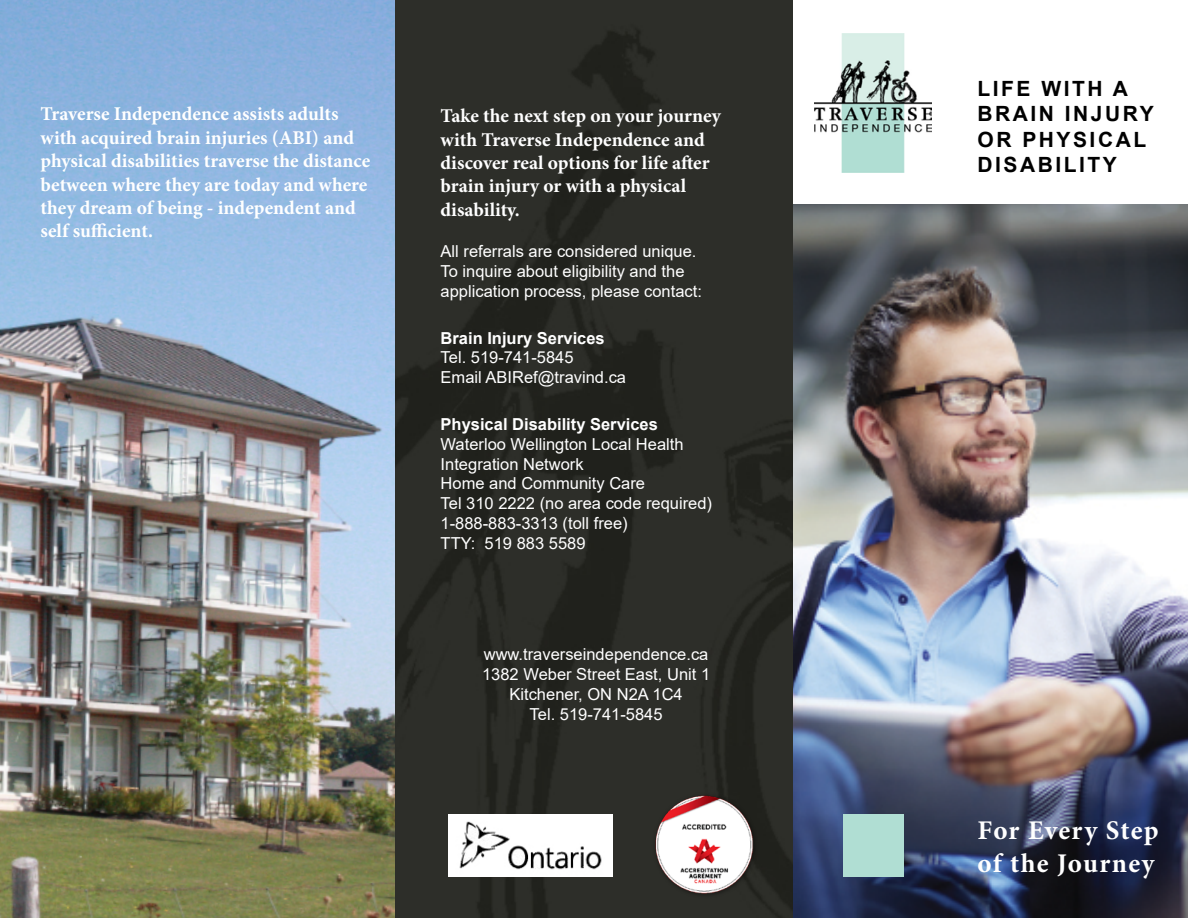
<style>
.page{position:relative;width:1188px;height:918px;background:#fff}
.page>*{position:absolute;margin:0;border:0;box-sizing:border-box;transform-origin:0 0}
.t1{font:700 27px/32.4px "Minion Pro";letter-spacing:.045em;color:#fff}
.t2{font:700 21px/25.2px "Arial";letter-spacing:.12em;color:#000}
.t3{font:700 19.5px/23.4px "Minion Pro";color:#fff}
.t4{font:16.5px/19.8px "Arial";color:#fff}
.s1{font-weight:700}
</style>
<div class="page">
<img style="left:793px;top:204px;width:395px;height:714px">
<img style="left:814px;top:34px;width:118px;height:139px">
<img style="left:394px;top:0;width:399px;height:918px">
<img style="left:0;top:0;width:394px;height:918px">
<img style="left:448px;top:814px;width:165px;height:63px">
<div style="left:843px;top:814px;width:60px;height:63px;background:#b0ded3"></div>
<img style="left:650px;top:788px;width:110px;height:112px">
<p class="t3" style="left:40px;top:102px;width:331px">Traverse Independence assists adults with acquired brain injuries (ABI) and physical disabilities traverse the distance between where they are today and where they dream of being - independent and self sufficient.</p>
<p class="t3" style="left:441px;top:104px;width:282px">Take the next step on your journey with Traverse Independence and discover real options for life after brain injury or with a physical disability.</p>
<p class="t4" style="left:441px;top:241px;width:263px">All referrals are considered unique.<br>To inquire about eligibility and the application process, please contact:</p>
<p class="t4" style="left:441px;top:328px;width:187px"><span class="s1">Brain Injury Services<br></span>Tel. 519-741-5845<br>Email ABIRef@travind.ca</p>
<p class="t4" style="left:441px;top:414px;width:273px"><span class="s1">Physical Disability Services<br></span>Waterloo Wellington Local Health<br>Integration Network<br>Home and Community Care<br>Tel 310 2222 (no area code required)<br>1-888-883-3313 (toll free)<br>TTY: 519 883 5589</p>
<p class="t4" style="left:484px;top:644px;width:226px">www.traverseindependence.ca</p>
<p class="t4" style="left:482px;top:664px;width:230px;text-align:center">1382 Weber Street East, Unit 1<br>Kitchener, ON N2A 1C4<br>Tel. 519-741-5845</p>
<p class="t2" style="left:977px;top:77px;width:178px">LIFE WITH A<br>BRAIN INJURY<br>OR PHYSICAL<br>DISABILITY</p>
<p class="t1" style="left:977px;top:814px;width:183px">For Every Step of the Journey</p>
</div>
